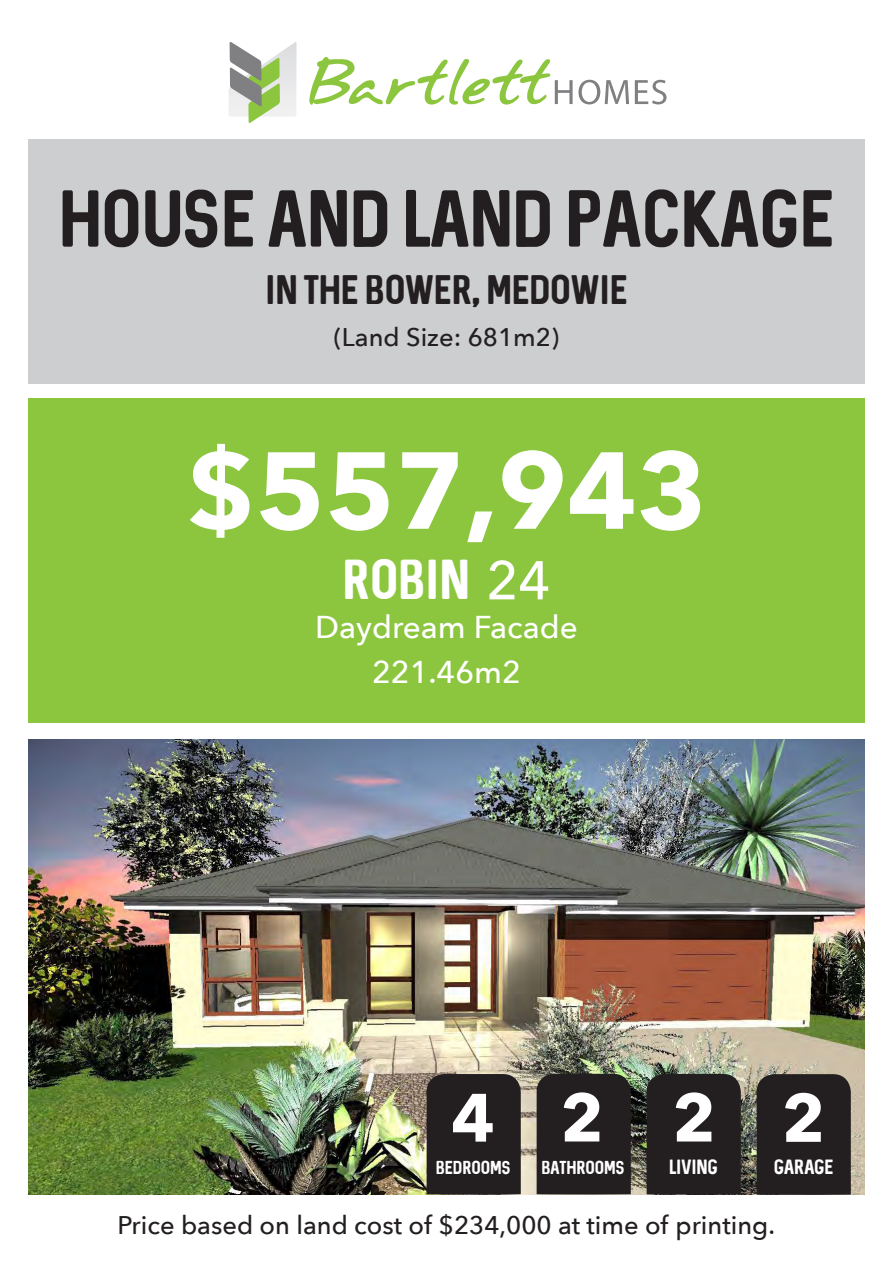
<style>
.page{position:relative;width:893px;height:1263px;background:#fff}
.page>*{position:absolute;margin:0;border:0;box-sizing:border-box;transform-origin:0 0}
.t1{font:700 108px "Avenir Next";color:#fff}
.t2{font:700 67.5px "Avenir Next";color:#fff}
.t3{font:64.5px "Sequel";color:#231f20}
.t4{font:45px "Sequel";color:#fff}
.t5{font:33px "Sequel";color:#231f20}
.t6{font:500 31.5px "Avenir Next";color:#fff}
.t7{font:500 25.5px "Avenir Next";color:#231f20}
.t8{font:16.5px "Sequel";color:#fff}
.t9{font:15px "Sequel";color:#fff}
.s1{font-family:"Avenir Next";font-weight:500;font-size:54px}
</style>
<div class="page">
<div style="left:0;top:399px;width:893px;height:324px;background:#8bc63e"></div>
<div style="left:0;top:140px;width:893px;height:244px;background:#cdced0"></div>
<img style="left:28px;top:739px;width:837px;height:456px">
<div style="left:537px;top:1074px;width:94px;height:121px;background:#231f20"></div>
<div style="left:427px;top:1074px;width:94px;height:121px;background:#231f20"></div>
<div style="left:757px;top:1074px;width:94px;height:121px;background:#231f20"></div>
<div style="left:0;top:0;width:27px;height:1263px;background:#fff"></div>
<div style="left:866px;top:0;width:27px;height:1263px;background:#fff"></div>
<img style="left:229px;top:42px;width:68px;height:74px">
<svg style="left:309px;top:57px;width:320px;height:48px"></svg>
<svg style="left:635px;top:80px;width:31px;height:24px"></svg>
<svg style="left:230px;top:42px;width:50px;height:80px"></svg>
<div style="left:647px;top:1074px;width:94px;height:121px;background:#231f20"></div>
<p class="t3" style="left:59px;top:175px;width:777px">HOUSE AND LAND PACKAGE</p>
<p class="t5" style="left:265px;top:267px;width:364px">IN THE BOWER, MEDOWIE</p>
<p class="t7" style="left:334px;top:316px;width:227px">(Land Size: 681m2)</p>
<p class="t1" style="left:186px;top:397px;width:522px">$557,943</p>
<p class="t4" style="left:342px;top:549px;width:209px">ROBIN <span class="s1">24</span></p>
<p class="t6" style="left:315px;top:601px;width:264px">Daydream Facade</p>
<p class="t6" style="left:372px;top:645px;width:150px">221.46m2</p>
<p class="t2" style="left:451px;top:1059px;width:45px">4</p>
<p class="t2" style="left:560px;top:1059px;width:45px">2</p>
<p class="t2" style="left:782px;top:1060px;width:45px">2</p>
<p class="t9" style="left:541px;top:1157px;width:85px">BATHROOMS</p>
<p class="t8" style="left:774px;top:1156px;width:61px">GARAGE</p>
<p class="t2" style="left:672px;top:1059px;width:45px">2</p>
<p class="t8" style="left:669px;top:1156px;width:50px">LIVING</p>
<p class="t9" style="left:436px;top:1157px;width:76px">BEDROOMS</p>
<p class="t7" style="left:118px;top:1203px;width:659px">Price based on land cost of $234,000 at time of printing.</p>
</div>
